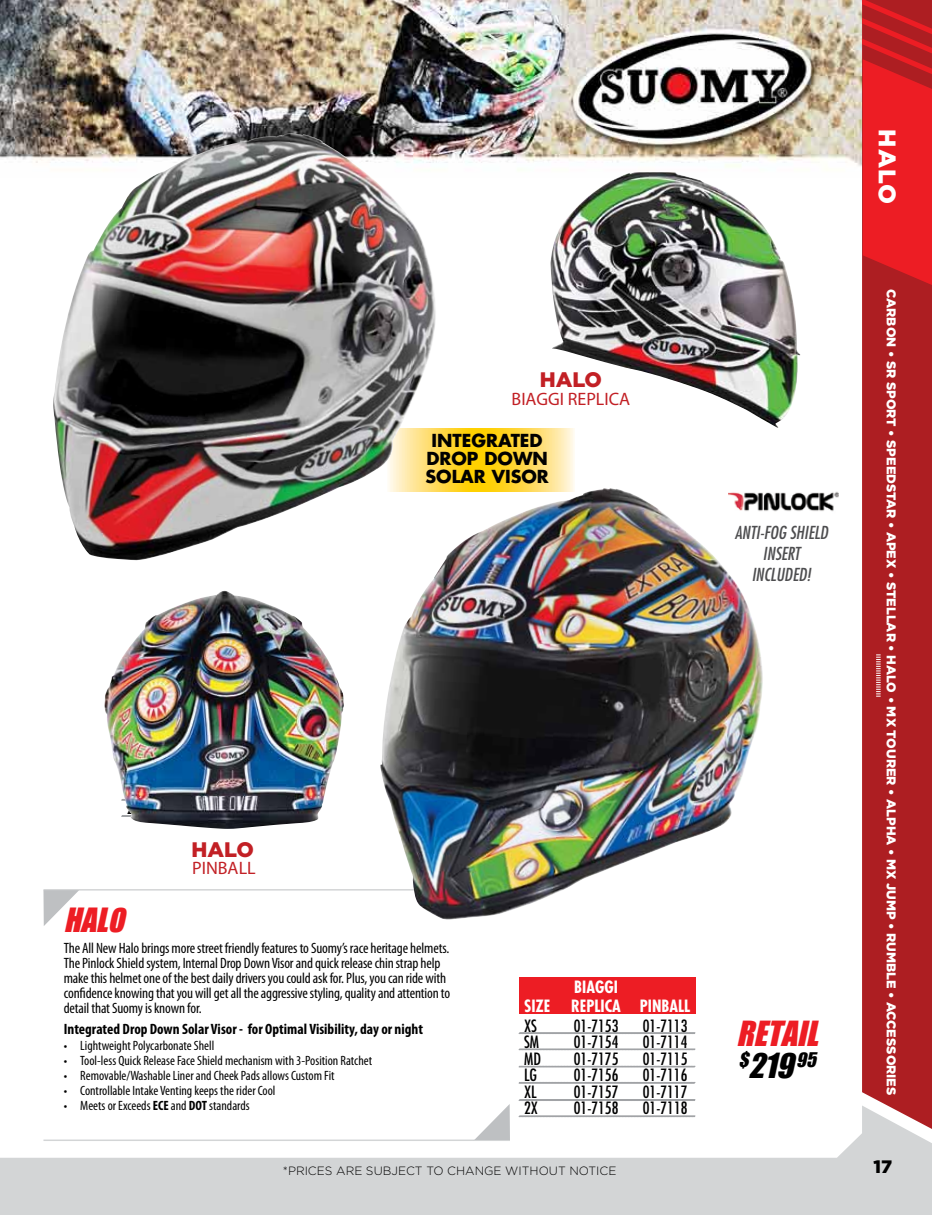
<style>
.page{position:relative;width:932px;height:1215px;background:#fff}
.page>*{position:absolute;margin:0;border:0;box-sizing:border-box;transform-origin:0 0}
.t1{font:italic 35.25px "Billboard";color:#ed1d24}
.t2{font:italic 34.05px "Billboard";color:#ed1d24}
.t3{font:900 24px "Gotham";color:#fff}
.t4{font:900 21px "Gotham";color:#c22025}
.t5{font:italic 20.55px "Billboard";color:#000}
.t6{font:18px "Myriad Pro";color:#c22025}
.t7{font:900 18px "Gotham";color:#000}
.t8{font:italic condensed 17.4px/21px "Futura";color:#4d4d4f;text-align:center}
.t9{font:700 17.4px/18px "Futura";color:#000;text-align:center}
.t10{font:condensed 16.5px "Futura";color:#000}
.t11{font:700 condensed 16.5px "Futura";color:#fff}
.t12{font:condensed 15px/15.1px "Myriad Pro";letter-spacing:-.01em;color:#000}
.t13{font:700 condensed 15px "Myriad Pro";color:#000}
.t14{font:condensed 13.5px "Myriad Pro";color:#000}
.t15{font:900 12.75px "Gotham";color:#fff}
.t16{font:300 12px "Gotham";color:#000}
.s1{font-weight:700}
.s2{font-size:35.25px}
</style>
<div class="page">
<svg style="left:0;top:1115px;width:932px;height:100px;fill:#d3d5d6"></svg>
<img style="left:0;top:0;width:862px;height:167px">
<svg style="left:862px;top:285px;width:70px;height:845px;background:#ae2428"></svg>
<svg style="left:862px;top:0;width:70px;height:285px;background:#db1d23"></svg>
<svg style="left:436px;top:429px;width:138px;height:59px;background:#ffd948"></svg>
<img style="left:763px;top:491px;width:75px;height:21px">
<img style="left:52px;top:133px;width:384px;height:428px">
<img style="left:550px;top:172px;width:250px;height:256px">
<img style="left:104px;top:591px;width:240px;height:238px">
<div style="left:518px;top:978px;width:177px;height:36px;background:#ed1d24"></div>
<svg style="left:518px;top:1032px;width:177px;height:2px"></svg>
<svg style="left:518px;top:1048px;width:177px;height:2px"></svg>
<svg style="left:518px;top:1066px;width:177px;height:2px"></svg>
<svg style="left:518px;top:1082px;width:177px;height:2px"></svg>
<svg style="left:518px;top:1099px;width:177px;height:2px"></svg>
<svg style="left:518px;top:1115px;width:177px;height:2px"></svg>
<svg style="left:876px;top:654px;width:4px;height:43px"></svg>
<hr style="left:43px;top:889px;width:467px;height:2px;background:#d3d5d6">
<svg style="left:43px;top:890px;width:37px;height:36px"></svg>
<hr style="left:43px;top:1140px;width:467px;height:1px;background:#d3d5d6">
<svg style="left:473px;top:1104px;width:37px;height:36px"></svg>
<img style="left:380px;top:488px;width:383px;height:432px">
<h3 class="t4" style="left:540px;top:365px;width:64px">HALO</h3>
<p class="t6" style="left:511px;top:388px;width:120px">BIAGGI REPLICA</p>
<p class="t9" style="left:425px;top:431px;width:125px">INTEGRATED<br>DROP DOWN<br>SOLAR VISOR</p>
<p class="t8" style="left:734px;top:522px;width:95px">ANTI-FOG SHIELD<br>INSERT<br>INCLUDED!</p>
<p class="t10" style="left:127px;top:797px;width:15px">2X</p>
<h2 class="t2" style="left:64px;top:902px;width:62px">HALO</h2>
<h3 class="t4" style="left:192px;top:835px;width:64px">HALO</h3>
<p class="t6" style="left:192px;top:857px;width:65px">PINBALL</p>
<p class="t12" style="left:64px;top:940px;width:388px">The All NewHalobringsmorestreet friendlyfeaturestoSuomy’srace heritage helmets.<br>ThePinlockShieldsystem, Internal Drop DownVisorandquickreleasechin strap help makethis helmetoneof thebestdailydriversyoucouldaskfor.Plus,youcan ridewith confidenceknowingthatyouwillgetall theaggressivestyling,qualityandattention to detail that Suomy is known for.</p>
<p class="t13" style="left:64px;top:1020px;width:361px">Integrated Drop Down Solar Visor - for Optimal Visibility, day or night</p>
<p class="t14" style="left:64px;top:1037px;width:152px">• Lightweight Polycarbonate Shell</p>
<p class="t14" style="left:64px;top:1052px;width:310px">• Tool-less Quick Release Face Shield mechanism with 3-Position Ratchet</p>
<p class="t14" style="left:64px;top:1067px;width:272px">• Removable/Washable Liner and Cheek Pads allows Custom Fit</p>
<p class="t14" style="left:64px;top:1082px;width:213px">• Controllable Intake Venting keeps the rider Cool</p>
<p class="t14" style="left:64px;top:1097px;width:187px">• Meets or Exceeds <span class="s1">ECE</span> and <span class="s1">DOT</span> standards</p>
<p class="t11" style="left:574px;top:976px;width:45px">BIAGGI</p>
<p class="t11" style="left:524px;top:996px;width:28px">SIZE</p>
<p class="t11" style="left:571px;top:996px;width:121px">REPLICA PINBALL</p>
<p class="t10" style="left:524px;top:1015px;width:14px">XS</p>
<p class="t10" style="left:573px;top:1015px;width:46px">01-7153</p>
<p class="t10" style="left:642px;top:1015px;width:46px">01-7113</p>
<p class="t10" style="left:524px;top:1032px;width:17px">SM</p>
<p class="t10" style="left:573px;top:1032px;width:46px">01-7154</p>
<p class="t10" style="left:642px;top:1032px;width:46px">01-7114</p>
<p class="t10" style="left:524px;top:1048px;width:18px">MD</p>
<p class="t10" style="left:573px;top:1048px;width:46px">01-7175</p>
<p class="t10" style="left:642px;top:1048px;width:46px">01-7115</p>
<p class="t10" style="left:524px;top:1065px;width:15px">LG</p>
<p class="t10" style="left:573px;top:1065px;width:46px">01-7156</p>
<p class="t10" style="left:643px;top:1065px;width:46px">01-7116</p>
<p class="t10" style="left:524px;top:1081px;width:14px">XL</p>
<p class="t10" style="left:574px;top:1081px;width:46px">01-7157</p>
<p class="t10" style="left:643px;top:1081px;width:46px">01-7117</p>
<p class="t10" style="left:524px;top:1098px;width:15px">2X</p>
<p class="t10" style="left:574px;top:1098px;width:46px">01-7158</p>
<p class="t10" style="left:643px;top:1098px;width:46px">01-7118</p>
<h1 class="t1" style="left:736px;top:1015px;width:83px">RETAIL</h1>
<h3 class="t5" style="left:738px;top:1049px;width:79px">$<span class="s2">219</span> 95</h3>
<h3 class="t3" style="left:903px;top:129px;width:76px;rotate:90deg">HALO</h3>
<p class="t15" style="left:900px;top:289px;width:808px;rotate:90deg">CARBON • SR SPORT • SPEEDSTAR • APEX • STELLAR • HALO • MX TOURER • ALPHA • MX JUMP • RUMBLE • ACCESSORIES</p>
<p class="t16" style="left:283px;top:1163px;width:335px">*PRICES ARE SUBJECT TO CHANGE WITHOUT NOTICE</p>
<p class="t7" style="left:873px;top:1154px;width:20px">17</p>
</div>
